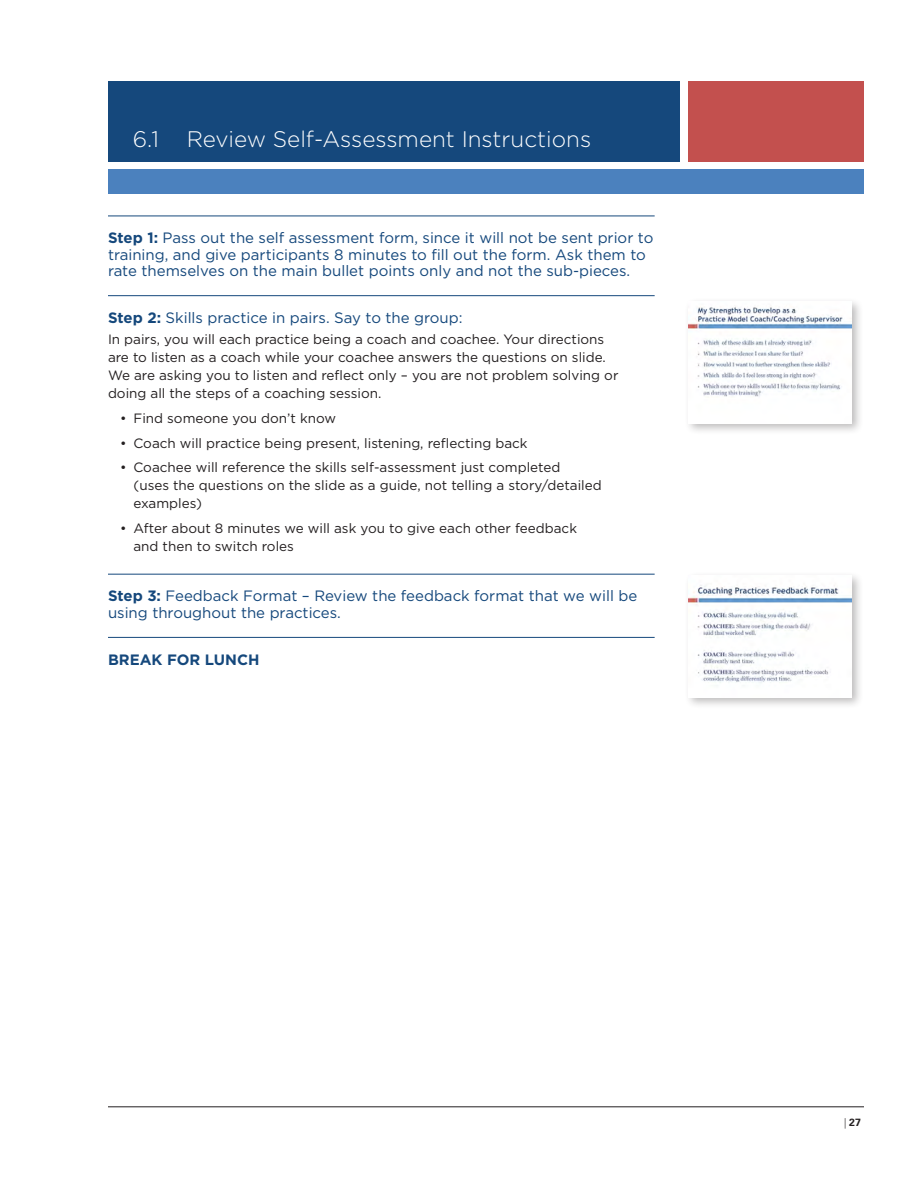
<style>
.page{position:relative;width:918px;height:1188px;background:#fff}
.page>*{position:absolute;margin:0;border:0;box-sizing:border-box;transform-origin:0 0}
.section_start{font:300 22.5px "Gotham";color:#fff}
.Step{font:15px/16.5px "Gotham";color:#15487c}
.Step-2{font:700 15px "Gotham";color:#15487c}
.body{font:13.5px/18px "Gotham";color:#231f20}
.t1{font:700 10.5px "Univers LT Std";color:#231f20}
.s1{font-weight:700}
.s2{font-weight:300;font-stretch:condensed}
</style>
<div class="page">
<hr style="left:108px;top:1107px;width:756px;height:1px;background:#231f20">
<div style="left:108px;top:82px;width:572px;height:80px;background:#15487c"></div>
<div style="left:689px;top:82px;width:175px;height:80px;background:#c3504e"></div>
<div style="left:108px;top:170px;width:755px;height:24px;background:#4b81be"></div>
<hr style="left:108px;top:216px;width:547px;height:1px;background:#15487c">
<hr style="left:108px;top:295px;width:547px;height:1px;background:#15487c">
<hr style="left:108px;top:574px;width:547px;height:1px;background:#15487c">
<hr style="left:108px;top:637px;width:547px;height:1px;background:#15487c">
<div style="left:684px;top:297px;width:179px;height:139px;background:#231f20;opacity:.3"></div>
<img style="left:688px;top:301px;width:163px;height:123px">
<div style="left:684px;top:571px;width:179px;height:139px;background:#231f20;opacity:.3"></div>
<img style="left:688px;top:575px;width:163px;height:122px">
<p class="section_start" style="left:133px;top:127px;width:460px">6.1 Review Self-Assessment Instructions</p>
<p class="Step" style="left:108px;top:230px;width:547px"><span class="s1">Step 1:</span> Pass out the self assessment form, since it will not be sent prior to training, and give participants 8 minutes to fill out the form. Ask them to rate themselves on the main bullet points only and not the sub-pieces.</p>
<p class="Step" style="left:108px;top:309px;width:356px"><span class="s1">Step 2:</span> Skills practice in pairs. Say to the group:</p>
<p class="body" style="left:108px;top:330px;width:512px">In pairs, you will each practice being a coach and coachee. Your directions are to listen as a coach while your coachee answers the questions on slide.<br>We are asking you to listen and reflect only – you are not problem solving or doing all the steps of a coaching session.</p>
<p class="body" style="left:120px;top:409px;width:218px">• Find someone you don’t know</p>
<p class="body" style="left:120px;top:434px;width:409px">• Coach will practice being present, listening, reflecting back</p>
<p class="body" style="left:134px;top:459px;width:470px;text-indent:-14px">• Coachee will reference the skills self-assessment just completed<br>(uses the questions on the slide as a guide, not telling a story/detailed examples)</p>
<p class="body" style="left:134px;top:519px;width:445px;text-indent:-14px">• After about 8 minutes we will ask you to give each other feedback and then to switch roles</p>
<p class="Step" style="left:108px;top:588px;width:531px"><span class="s1">Step 3:</span> Feedback Format – Review the feedback format that we will be using throughout the practices.</p>
<p class="Step-2" style="left:108px;top:649px;width:153px">BREAK FOR LUNCH</p>
<p class="t1" style="left:844px;top:1117px;width:18px"><span class="s2">|</span> 27</p>
</div>
